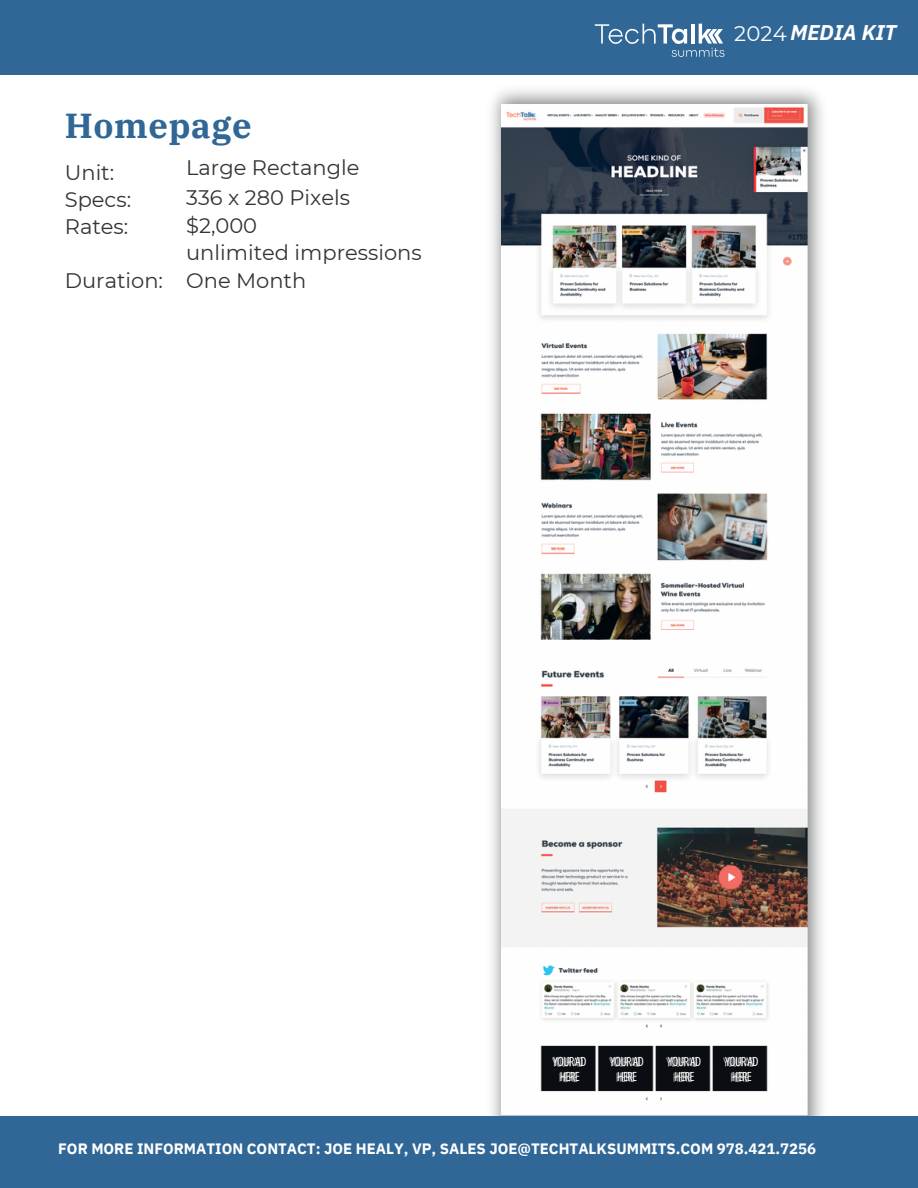
<style>
.page{position:relative;width:918px;height:1188px;background:#fff}
.page>*{position:absolute;margin:0;border:0;box-sizing:border-box;transform-origin:0 0}
.t1{font:700 34.65px "IBM Plex Serif";letter-spacing:.02em;color:#306797}
.t2{font:italic 700 21.15px "IBM Plex Sans";color:#fff}
.t3{font:21px/28.2px "Montserrat";color:#343434}
.t4{font:700 15px "IBM Plex Sans";color:#fff}
.t5{font:12.6px/14.7px "Open Sans Condensed";letter-spacing:-.065em;color:#fff;text-align:center}
.s1{font-family:"Montserrat";font-weight:400;font-style:normal}
</style>
<div class="page">
<img style="left:491px;top:89px;width:332px;height:1027px">
<div style="left:0;top:1116px;width:918px;height:72px;background:#306797"></div>
<div style="left:0;top:0;width:918px;height:75px;background:#306797"></div>
<svg style="left:595px;top:24px;width:130px;height:33px"></svg>
<img style="left:501px;top:104px;width:306px;height:1011px">
<p class="t1" style="left:65px;top:103px;width:189px">Homepage</p>
<p class="t3" style="left:65px;top:159px;width:68px;line-height:27px">Unit:<br>Specs:<br>Rates:</p>
<p class="t3" style="left:65px;top:266px;width:100px">Duration:</p>
<h3 class="t3" style="left:186px;top:154px;width:237px">Large Rectangle<br>336 x 280 Pixels $2,000<br>unlimited impressions<br>One Month</h3>
<h2 class="t2" style="left:734px;top:18px;width:164px"><span class="s1">2024</span> MEDIA KIT</h2>
<p class="t5" style="left:553px;top:1054px;width:35px">YOURAD<br>HERE</p>
<p class="t5" style="left:610px;top:1054px;width:35px">YOURAD<br>HERE</p>
<p class="t5" style="left:668px;top:1054px;width:35px">YOURAD<br>HERE</p>
<h1 class="t5" style="left:725px;top:1054px;width:35px">YOURAD<br>HERE</h1>
<p class="t4" style="left:58px;top:1139px;width:759px">FOR MORE INFORMATION CONTACT: JOE HEALY, VP, SALES JOE@TECHTALKSUMMITS.COM 978.421.7256</p>
</div>
